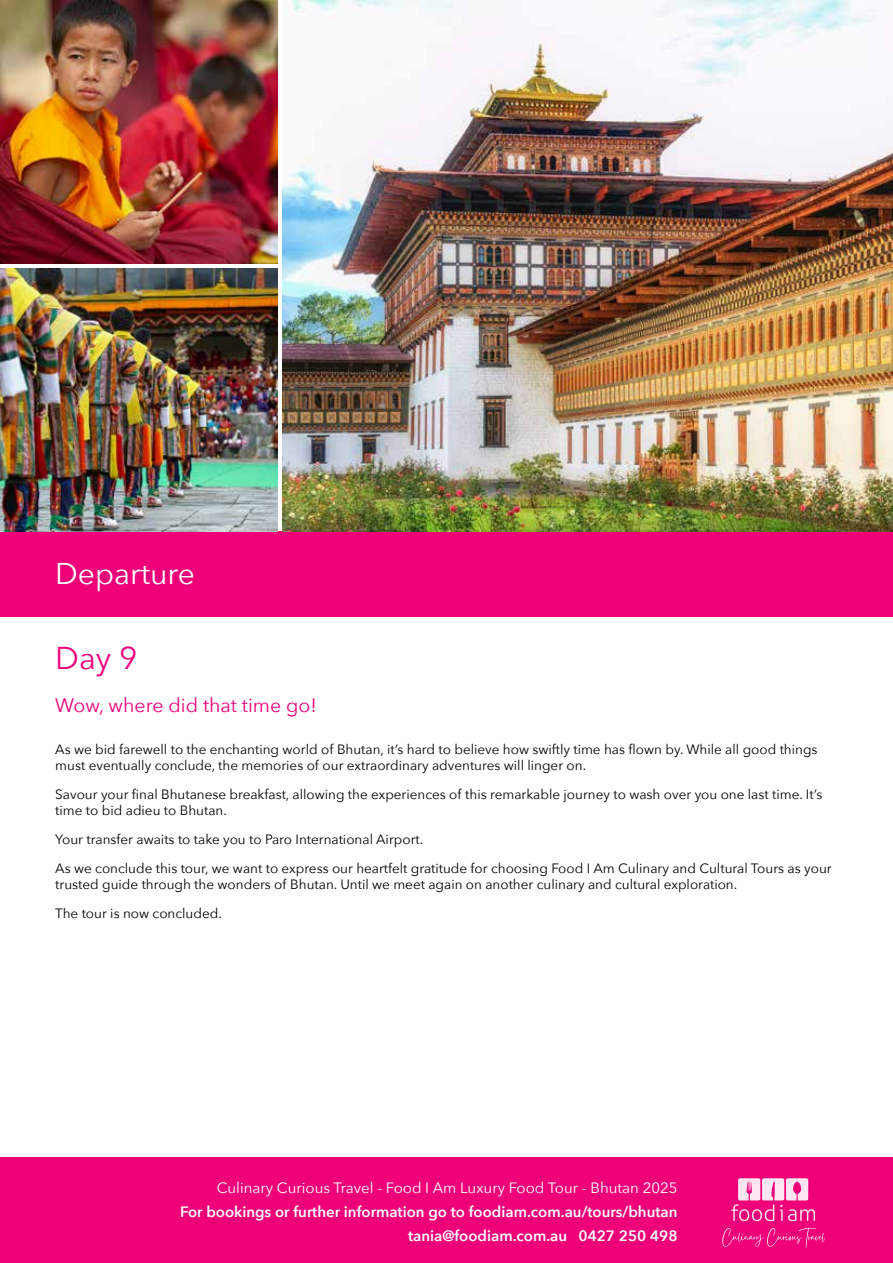
<style>
.page{position:relative;width:893px;height:1263px;background:#fff}
.page>*{position:absolute;margin:0;border:0;box-sizing:border-box;transform-origin:0 0}
.t1{font:31.5px "Avenir Next";color:#ef0079}
.t2{font:30px "Avenir Next";color:#fff}
.t3{font:19.5px "Avenir Next";color:#ef0079}
.t4{font:600 15px/24px "Avenir Next";color:#fff;text-align:right}
.t5{font:15px "Avenir Next";color:#fff}
.t6{font:13.5px/16.2px "Avenir Next";color:#000}
</style>
<div class="page">
<div style="left:0;top:1157px;width:893px;height:106px;background:#ef0079"></div>
<svg style="left:731px;top:1178px;width:84px;height:43px"></svg>
<svg style="left:722px;top:1228px;width:103px;height:20px"></svg>
<div style="left:0;top:531px;width:893px;height:85px;background:#ef0079"></div>
<img style="left:283px;top:0;width:610px;height:531px">
<img style="left:0;top:0;width:277px;height:264px">
<img style="left:0;top:269px;width:277px;height:262px">
<h2 class="t2" style="left:55px;top:548px;width:141px">Departure</h2>
<h1 class="t1" style="left:55px;top:631px;width:84px">Day 9</h1>
<h3 class="t3" style="left:55px;top:689px;width:263px">Wow, where did that time go!</h3>
<p class="t6" style="left:55px;top:740px;width:764px">As we bid farewell to the enchanting world of Bhutan, it’s hard to believe how swiftly time has flown by. While all good things must eventually conclude, the memories of our extraordinary adventures will linger on.</p>
<p class="t6" style="left:55px;top:786px;width:769px">Savour your final Bhutanese breakfast, allowing the experiences of this remarkable journey to wash over you one last time. It’s time to bid adieu to Bhutan.</p>
<p class="t6" style="left:55px;top:824px;width:778px;line-height:29px">Your transfer awaits to take you to Paro International Airport.<br>As we conclude this tour, we want to express our heartfelt gratitude for choosing Food I Am Culinary and Cultural Tours as your</p>
<p class="t6" style="left:55px;top:869px;width:684px;line-height:29px">trusted guide through the wonders of Bhutan. Until we meet again on another culinary and cultural exploration.<br>The tour is now concluded.</p>
<p class="t5" style="left:217px;top:1175px;width:462px">Culinary Curious Travel - Food I Am Luxury Food Tour - Bhutan 2025</p>
<p class="t4" style="left:180px;top:1199px;width:499px">For bookings or further information go to foodiam.com.au/tours/bhutan tania@foodiam.com.au 0427 250 498</p>
</div>
